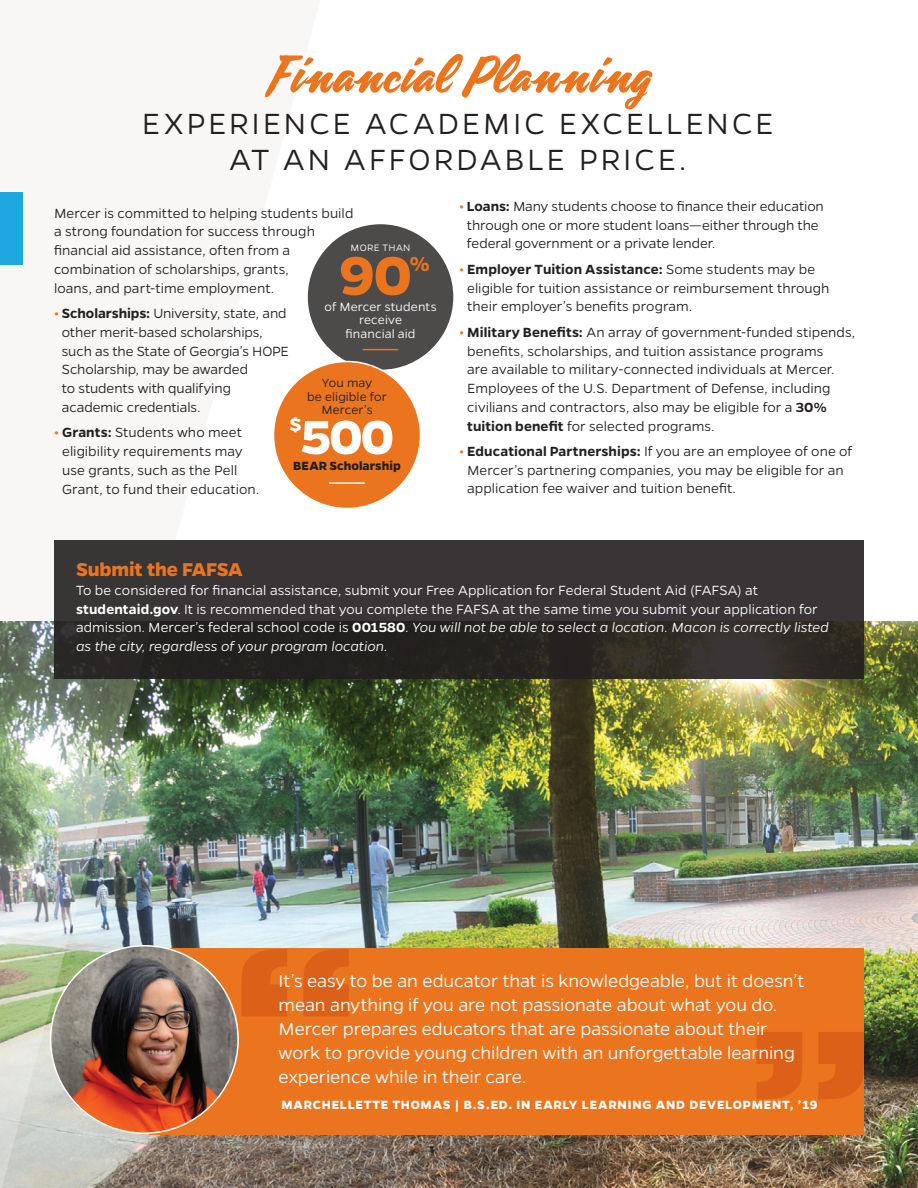
<style>
.page{position:relative;width:918px;height:1188px;background:#fff}
.page>*{position:absolute;margin:0;border:0;box-sizing:border-box;transform-origin:0 0}
.t1{font:700 61.5px "Gentona";color:#eb741f}
.t2{font:700 54px "Gentona";color:#fff}
.t3{font:51px "Carosello";letter-spacing:.005em;color:#eb741f}
.t4{font:300 33px/36px "Gentona";letter-spacing:.085em;color:#231f20;text-align:center}
.t5{font:700 22.8px "Gentona";color:#eb741f}
.t6{font:700 22.8px "Gentona";color:#fff}
.t7{font:700 21px "Gentona";letter-spacing:-.01em;color:#eb741f}
.t8{font:300 19.5px/24px "Gentona";letter-spacing:-.005em;color:#fff}
.t9{font:300 15px/18.8px "Gentona";color:#231f20}
.t10{font:300 15px/18.8px "Gentona";letter-spacing:.005em;color:#fff}
.t11{font:700 13.5px "Gentona";letter-spacing:.06em;color:#fff}
.t12{font:300 13.5px/13.5px "Gentona";letter-spacing:.005em;color:#fff;text-align:center}
.t13{font:300 13.5px/13.5px "Gentona";letter-spacing:.005em;color:#231f20;text-align:center}
.t14{font:700 13.5px "Gentona";letter-spacing:.005em;color:#231f20}
.t15{font:300 10.5px "Gentona";letter-spacing:.04em;color:#fff}
.s1{font-weight:600;color:#eb741f}
.s2{font-weight:600}
.s3{font-style:italic}
</style>
<div class="page">
<img style="left:324px;top:621px;width:594px;height:567px">
<img style="left:0;top:404px;width:324px;height:784px">
<div style="left:0;top:192px;width:23px;height:73px;background:#1da6df"></div>
<svg style="left:54px;top:540px;width:810px;height:138px;background:#322f2e"></svg>
<div style="left:149px;top:948px;width:715px;height:187px;background:#eb741f"></div>
<svg style="left:242px;top:949px;width:107px;height:67px"></svg>
<svg style="left:757px;top:1032px;width:107px;height:67px"></svg>
<img style="left:51px;top:946px;width:187px;height:187px;border-radius:94px">
<div style="left:307px;top:223px;width:147px;height:148px;background:#4d4a4a;border-radius:50%"></div>
<hr style="left:363px;top:349px;width:35px;height:1px;background:#eb741f">
<div style="left:274px;top:361px;width:147px;height:148px;background:#eb741f;border-radius:50%"></div>
<hr style="left:329px;top:482px;width:36px;height:2px;background:#fff">
<h3 class="t3" style="left:268px;top:40px;width:384px">Financial Planning</h3>
<h3 class="t4" style="left:142px;top:105px;width:633px">EXPERIENCE ACADEMIC EXCELLENCE<br>AT AN AFFORDABLE PRICE.</h3>
<p class="t9" style="left:54px;top:203px;width:301px">Mercer is committed to helping students build a strong foundation for success through financial aid assistance, often from a combination of scholarships, grants,<br>loans, and part-time employment.</p>
<p class="t9" style="left:62px;top:304px;width:229px;text-indent:-8px"><span class="s1">•</span> <span class="s2">Scholarships:</span> University, state, and other merit-based scholarships, such as the State of Georgia’s HOPE<br>Scholarship, may be awarded<br>to students with qualifying academic credentials.</p>
<p class="t9" style="left:62px;top:423px;width:199px;text-indent:-8px"><span class="s1">•</span> <span class="s2">Grants:</span> Students who meet eligibility requirements may use grants, such as the Pell<br>Grant, to fund their education.</p>
<p class="t15" style="left:351px;top:241px;width:61px">MORE THAN</p>
<h1 class="t1" style="left:339px;top:240px;width:74px">90</h1>
<h3 class="t5" style="left:410px;top:251px;width:21px">%</h3>
<p class="t12" style="left:324px;top:300px;width:114px">of Mercer students receive<br>financial aid</p>
<p class="t13" style="left:307px;top:376px;width:81px">You may<br>be eligible for<br>Mercer’s</p>
<h3 class="t6" style="left:289px;top:410px;width:14px">$</h3>
<h2 class="t2" style="left:301px;top:406px;width:95px">500</h2>
<p class="t14" style="left:293px;top:458px;width:109px">BEAR Scholarship</p>
<p class="t9" style="left:467px;top:196px;width:359px;text-indent:-8px"><span class="s1">•</span> <span class="s2">Loans:</span> Many students choose to finance their education through one or more student loans—either through the federal government or a private lender.</p>
<p class="t9" style="left:467px;top:259px;width:364px;text-indent:-8px"><span class="s1">•</span> <span class="s2">Employer Tuition Assistance:</span> Some students may be eligible for tuition assistance or reimbursement through their employer’s benefits program.</p>
<p class="t9" style="left:467px;top:322px;width:390px;text-indent:-8px"><span class="s1">•</span> <span class="s2">Military Benefits:</span> An array of government-funded stipends, benefits, scholarships, and tuition assistance programs<br>are available to military-connected individuals at Mercer.<br>Employees of the U.S. Department of Defense, including civilians and contractors, also may be eligible for a <span class="s2">30% tuition benefit</span> for selected programs.</p>
<p class="t9" style="left:467px;top:442px;width:387px;text-indent:-8px"><span class="s1">•</span> <span class="s2">Educational Partnerships:</span> If you are an employee of one of<br>Mercer’s partnering companies, you may be eligible for an application fee waiver and tuition benefit.</p>
<h3 class="t7" style="left:76px;top:557px;width:168px">Submit the FAFSA</h3>
<p class="t10" style="left:76px;top:580px;width:754px">To be considered for financial assistance, submit your Free Application for Federal Student Aid (FAFSA) at <span class="s2">studentaid.gov</span>. It is recommended that you complete the FAFSA at the same time you submit your application for admission. Mercer’s federal school code is <span class="s2">001580</span>. <span class="s3">You will not be able to select a location. Macon is correctly listed as the city, regardless of your program location.</span></p>
<p class="t8" style="left:279px;top:969px;width:527px">It’s easy to be an educator that is knowledgeable, but it doesn’t mean anything if you are not passionate about what you do.<br>Mercer prepares educators that are passionate about their work to provide young children with an unforgettable learning experience while in their care.</p>
<p class="t11" style="left:281px;top:1097px;width:538px">MARCHELLETTE THOMAS | B.S.ED. IN EARLY LEARNING AND DEVELOPMENT, ’19</p>
</div>
